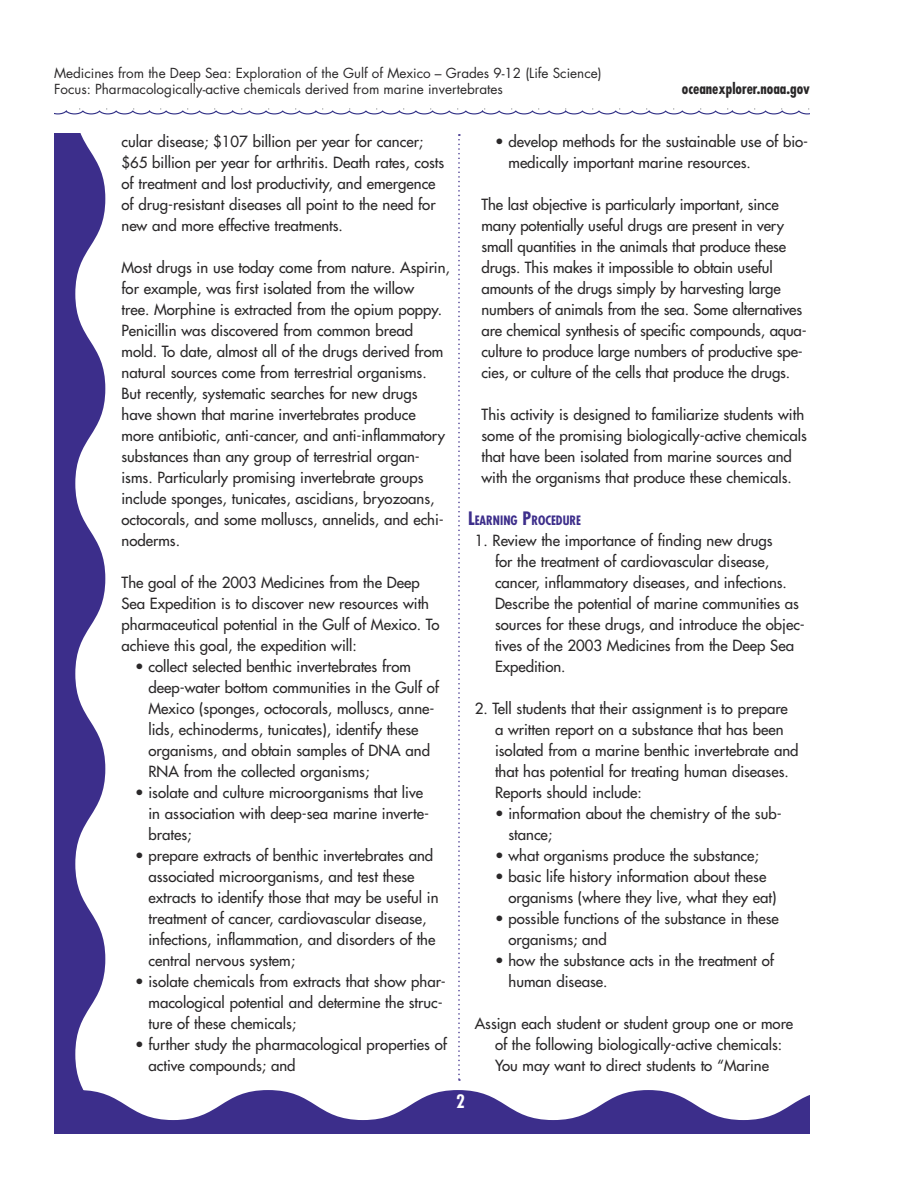
<style>
.page{position:relative;width:918px;height:1188px;background:#fff}
.page>*{position:absolute;margin:0;border:0;box-sizing:border-box;transform-origin:0 0}
.t1{font:700 condensed 18px "Futura";color:#fff}
.body_text_lists{font:15px/21px "Futura";color:#2a2829}
.ind_sub_txt_w_bullet{font:15px/21px "Futura";color:#2a2829}
.LP__txt{font:15px/21px "Futura";color:#2a2829}
.t2{font:700 condensed 15px "Futura";color:#2a2829}
.t3{font:13.5px "Futura";color:#2a2829}
.Sub_head{font:700 condensed 12.6px "Futura";color:#3d2e8b}
.s1{font-size:18px}
</style>
<div class="page">
<svg style="left:54px;top:134px;width:51px;height:956px;fill:#3c2e8b"></svg>
<svg style="left:54px;top:1090px;width:756px;height:44px"></svg>
<svg style="left:54px;top:108px;width:756px;height:7px"></svg>
<svg style="left:458px;top:134px;width:2px;height:947px"></svg>
<p class="t3" style="left:54px;top:64px;width:549px">Medicines from the Deep Sea: Exploration of the Gulf of Mexico – Grades 9-12 (Life Science)</p>
<p class="t3" style="left:54px;top:80px;width:450px">Focus: Pharmacologically-active chemicals derived from marine invertebrates</p>
<p class="t2" style="left:682px;top:79px;width:130px">oceanexplorer.noaa.gov</p>
<p class="body_text_lists" style="left:122px;top:131px;width:324px">cular disease; $107 billion per year for cancer; $65 billion per year for arthritis. Death rates, costs of treatment and lost productivity, and emergence of drug-resistant diseases all point to the need for new and more effective treatments.</p>
<p class="body_text_lists" style="left:122px;top:257px;width:330px">Most drugs in use today come from nature. Aspirin, for example, was first isolated from the willow<br>tree. Morphine is extracted from the opium poppy.<br>Penicillin was discovered from common bread mold. To date, almost all of the drugs derived from natural sources come from terrestrial organisms.<br>But recently, systematic searches for new drugs have shown that marine invertebrates produce more antibiotic, anti-cancer, and anti-inflammatory substances than any group of terrestrial organ&shy;isms. Particularly promising invertebrate groups include sponges, tunicates, ascidians, bryozoans, octocorals, and some molluscs, annelids, and echi&shy;noderms.</p>
<p class="body_text_lists" style="left:122px;top:572px;width:319px">The goal of the 2003 Medicines from the Deep Sea Expedition is to discover new resources with pharmaceutical potential in the Gulf of Mexico. To achieve this goal, the expedition will:</p>
<p class="ind_sub_txt_w_bullet" style="left:148px;top:656px;width:292px;text-indent:-14px">• collect selected benthic invertebrates from deep-water bottom communities in the Gulf of Mexico (sponges, octocorals, molluscs, anne&shy;lids, echinoderms, tunicates), identify these organisms, and obtain samples of DNA and RNA from the collected organisms;</p>
<p class="ind_sub_txt_w_bullet" style="left:148px;top:782px;width:282px;text-indent:-14px">• isolate and culture microorganisms that live in association with deep-sea marine inverte&shy;brates;</p>
<p class="ind_sub_txt_w_bullet" style="left:148px;top:845px;width:292px;text-indent:-14px">• prepare extracts of benthic invertebrates and associated microorganisms, and test these extracts to identify those that may be useful in treatment of cancer, cardiovascular disease, infections, inflammation, and disorders of the central nervous system;</p>
<p class="ind_sub_txt_w_bullet" style="left:148px;top:971px;width:299px;text-indent:-14px">• isolate chemicals from extracts that show phar&shy;macological potential and determine the struc&shy;ture of these chemicals;</p>
<p class="ind_sub_txt_w_bullet" style="left:148px;top:1034px;width:300px;text-indent:-14px">• further study the pharmacological properties of active compounds; and</p>
<p class="ind_sub_txt_w_bullet" style="left:508px;top:131px;width:301px;text-indent:-14px">• develop methods for the sustainable use of bio&shy;medically important marine resources.</p>
<p class="body_text_lists" style="left:482px;top:194px;width:327px">The last objective is particularly important, since many potentially useful drugs are present in very small quantities in the animals that produce these drugs. This makes it impossible to obtain useful amounts of the drugs simply by harvesting large numbers of animals from the sea. Some alternatives are chemical synthesis of specific compounds, aqua&shy;culture to produce large numbers of productive spe&shy;cies, or culture of the cells that produce the drugs.</p>
<p class="body_text_lists" style="left:482px;top:404px;width:327px">This activity is designed to familiarize students with some of the promising biologically-active chemicals that have been isolated from marine sources and with the organisms that produce these chemicals.</p>
<p class="Sub_head" style="left:468px;top:512px;width:115px"><span class="s1">L</span>EARNING <span class="s1">P</span>ROCEDURE</p>
<p class="LP__txt" style="left:495px;top:530px;width:311px;text-indent:-20px">1. Review the importance of finding new drugs<br>for the treatment of cardiovascular disease, cancer, inflammatory diseases, and infections.<br>Describe the potential of marine communities as sources for these drugs, and introduce the objec&shy;tives of the 2003 Medicines from the Deep Sea Expedition.</p>
<p class="LP__txt" style="left:495px;top:698px;width:305px;text-indent:-20px">2. Tell students that their assignment is to prepare a written report on a substance that has been isolated from a marine benthic invertebrate and that has potential for treating human diseases.<br>Reports should include:</p>
<p class="ind_sub_txt_w_bullet" style="left:508px;top:803px;width:275px;text-indent:-14px">• information about the chemistry of the sub&shy;stance;</p>
<p class="ind_sub_txt_w_bullet" style="left:495px;top:845px;width:265px">• what organisms produce the substance;</p>
<p class="ind_sub_txt_w_bullet" style="left:508px;top:866px;width:269px;text-indent:-14px">• basic life history information about these organisms (where they live, what they eat)</p>
<p class="ind_sub_txt_w_bullet" style="left:508px;top:908px;width:272px;text-indent:-14px">• possible functions of the substance in these organisms; and</p>
<p class="ind_sub_txt_w_bullet" style="left:508px;top:950px;width:267px;text-indent:-14px">• how the substance acts in the treatment of human disease.</p>
<p class="LP__txt" style="left:495px;top:1013px;width:300px;text-indent:-20px">Assign each student or student group one or more of the following biologically-active chemicals:<br>You may want to direct students to “Marine</p>
<p class="t1" style="left:456px;top:1090px;width:10px">2</p>
</div>
